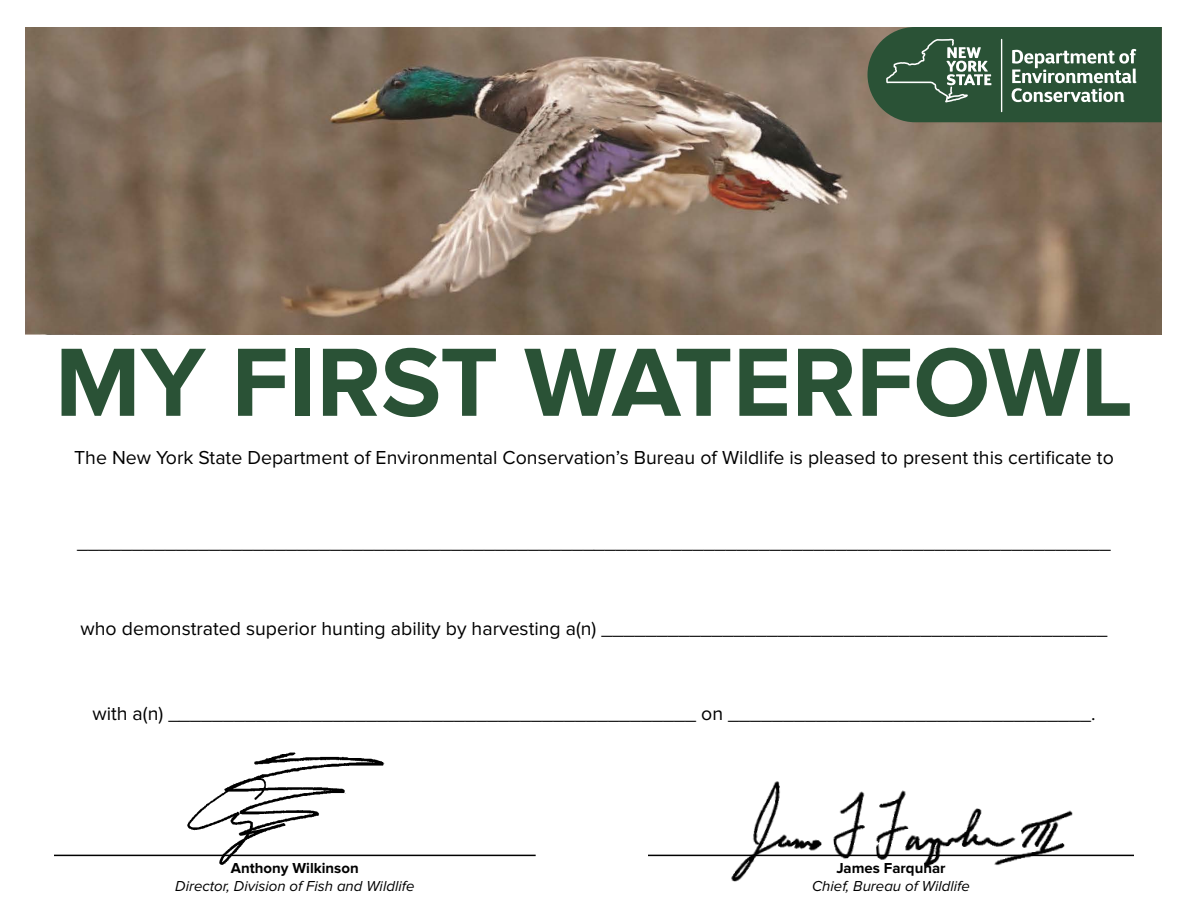
<style>
.page{position:relative;width:1188px;height:918px;background:#fff}
.page>*{position:absolute;margin:0;border:0;box-sizing:border-box;transform-origin:0 0}
.t1{font:700 100.5px "Proxima Nova";color:#2a5236}
.t2{font:19.5px "Proxima Nova";color:#000}
.t3{font:italic 15px/18px "Proxima Nova";color:#000;text-align:center}
.s1{font-weight:700;font-style:normal}
</style>
<div class="page">
<img style="left:26px;top:28px;width:1136px;height:307px">
<svg style="left:868px;top:27px;width:294px;height:95px;background:#476850"></svg>
<hr style="left:648px;top:855px;width:486px;height:1px;background:#000">
<hr style="left:54px;top:855px;width:482px;height:1px;background:#000">
<img style="left:179px;top:752px;width:215px;height:115px">
<img style="left:690px;top:781px;width:426px;height:101px">
<h1 class="t1" style="left:55px;top:324px;width:1080px">MY FIRST WATERFOWL</h1>
<p class="t2" style="left:74px;top:446px;width:1041px">The New York State Department of Environmental Conservation’s Bureau of Wildlife is pleased to present this certifcate to</p>
<p class="t2" style="left:77px;top:532px;width:1035px">______________________________________________________________________________________________</p>
<p class="t2" style="left:81px;top:617px;width:1028px">who demonstrated superior hunting ability by harvesting a(n) ______________________________________________</p>
<p class="t2" style="left:92px;top:703px;width:1005px">with a(n) ________________________________________________ on _________________________________.</p>
<p class="t3" style="left:175px;top:860px;width:241px"><span class="s1">Anthony Wilkinson<br></span>Director, Division of Fish and Wildlife</p>
<p class="t3" style="left:812px;top:860px;width:159px"><span class="s1">James Farquhar<br></span>Chief, Bureau of Wildlife</p>
</div>
